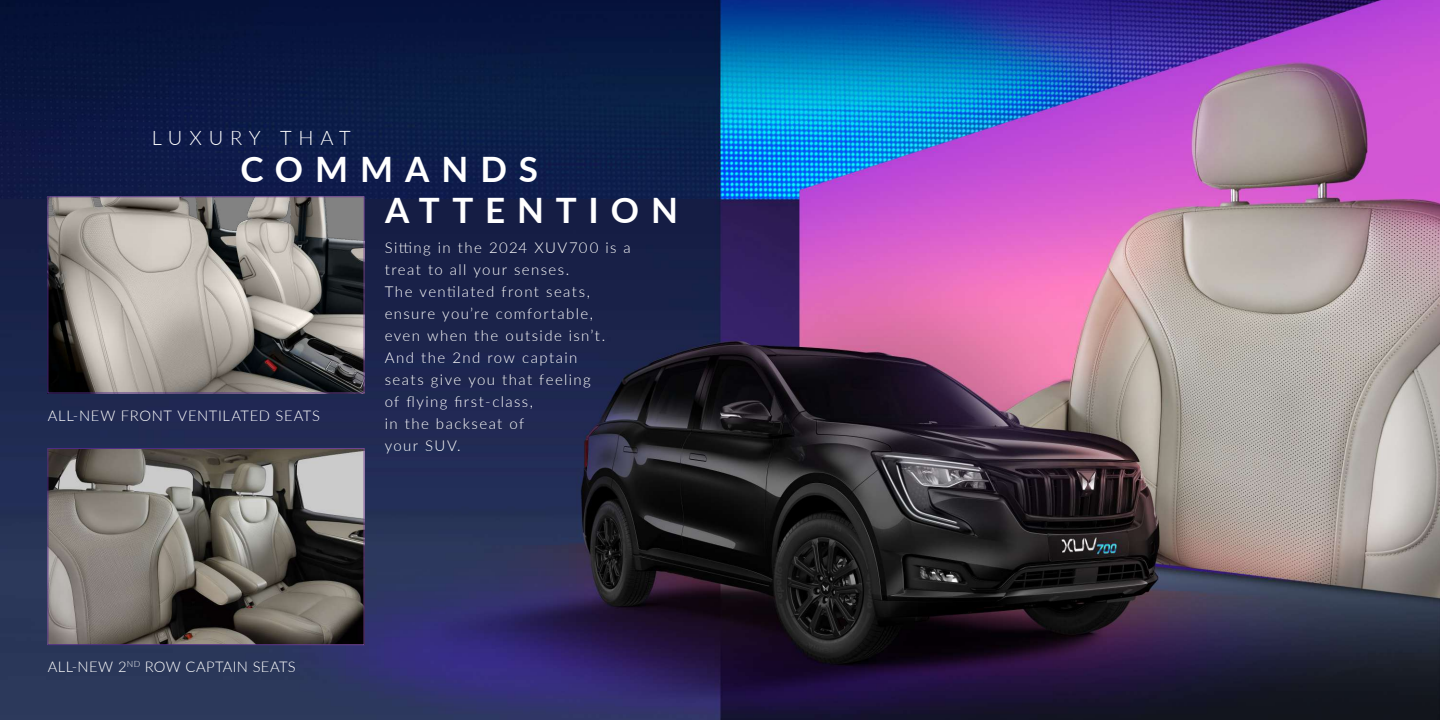
<style>
.page{position:relative;width:1440px;height:720px;background:#fff}
.page>*{position:absolute;margin:0;border:0;box-sizing:border-box;transform-origin:0 0}
.t1{font:700 35px/41.4px "Lato";letter-spacing:.34em;color:#fff}
.t2{font:300 20px "Lato";letter-spacing:.34em;color:#fff}
.t3{font:300 15px/22px "Lato";letter-spacing:.09em;color:#fff}
.t4{font:300 14.8px "Lato";letter-spacing:.035em;color:#fff}
</style>
<div class="page">
<img style="left:0;top:0;width:1440px;height:720px">
<img style="left:49px;top:198px;width:314px;height:194px">
<img style="left:49px;top:450px;width:314px;height:193px">
<h2 class="t2" style="left:152px;top:124px;width:200px">LUXURY THAT</h2>
<h1 class="t1" style="left:385px;top:147px;width:294px;text-indent:-145px">COMMANDS<br>ATTENTION</h1>
<p class="t4" style="left:48px;top:405px;width:274px">ALL-NEW FRONT VENTILATED SEATS</p>
<p class="t3" style="left:385px;top:236px;width:248px">Sitting in the 2024 XUV700 is a treat to all your senses.<br>The ventilated front seats, ensure you’re comfortable, even when the outside isn’t.<br>And the 2nd row captain<br>seats give you that feeling<br>of flying first-class,<br>in the backseat of<br>your SUV.</p>
<p class="t4" style="left:48px;top:657px;width:249px">ALL-NEW 2<sup>ND</sup> ROW CAPTAIN SEATS</p>
</div>
